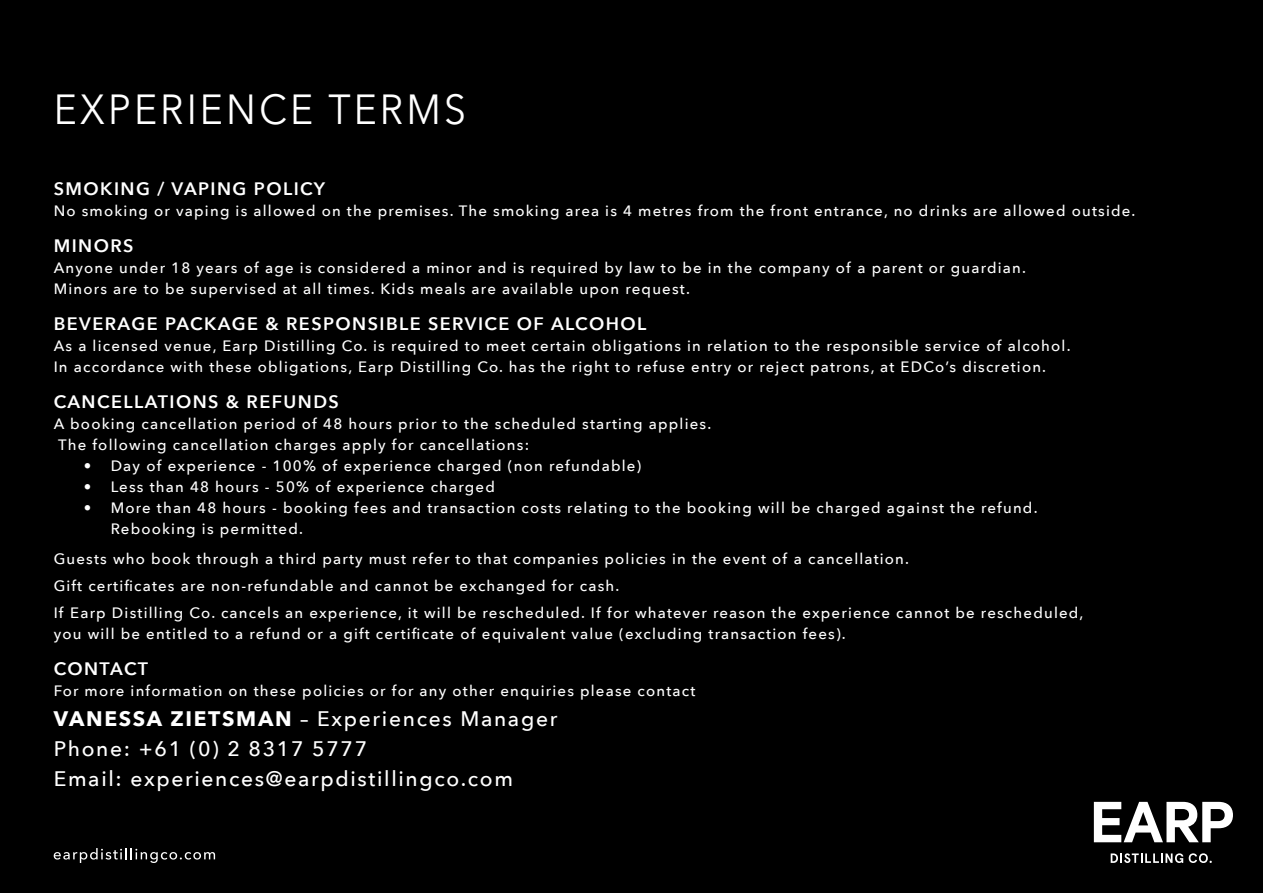
<style>
.page{position:relative;width:1263px;height:893px;background:#000}
.page>*{position:absolute;margin:0;border:0;box-sizing:border-box;transform-origin:0 0}
.t1{font:42px "Avenir Next";letter-spacing:.08em;color:#fff;scale:.93 1}
.t2{font:500 21px/30px "Avenir Next";letter-spacing:.08em;color:#fff}
.t3{font:600 18px "Avenir Next";letter-spacing:.08em;color:#fff}
.t4{font:500 15px/21px "Avenir Next";letter-spacing:.08em;color:#fff}
.s1{font-weight:700}
</style>
<div class="page">
<svg style="left:54px;top:848px;width:161px;height:15px"></svg>
<svg style="left:1094px;top:802px;width:139px;height:40px"></svg>
<svg style="left:1111px;top:853px;width:72px;height:10px"></svg>
<svg style="left:1189px;top:853px;width:23px;height:10px"></svg>
<h1 class="t1" style="left:54px;top:74px;width:445px">EXPERIENCE TERMS</h1>
<p class="t3" style="left:54px;top:173px;width:273px">SMOKING / VAPING POLICY</p>
<p class="t4" style="left:54px;top:199px;width:1083px">No smoking or vaping is allowed on the premises. The smoking area is 4 metres from the front entrance, no drinks are allowed outside.</p>
<p class="t3" style="left:54px;top:230px;width:81px">MINORS</p>
<p class="t4" style="left:54px;top:256px;width:974px">Anyone under 18 years of age is considered a minor and is required by law to be in the company of a parent or guardian.<br>Minors are to be supervised at all times. Kids meals are available upon request.</p>
<p class="t3" style="left:54px;top:308px;width:594px">BEVERAGE PACKAGE &amp; RESPONSIBLE SERVICE OF ALCOHOL</p>
<p class="t4" style="left:54px;top:334px;width:1018px">As a licensed venue, Earp Distilling Co. is required to meet certain obligations in relation to the responsible service of alcohol.<br>In accordance with these obligations, Earp Distilling Co. has the right to refuse entry or reject patrons, at EDCo’s discretion.</p>
<p class="t3" style="left:54px;top:386px;width:287px">CANCELLATIONS &amp; REFUNDS</p>
<p class="t4" style="left:58px;top:412px;width:655px;text-indent:-5px">A booking cancellation period of 48 hours prior to the scheduled starting applies.<br>The following cancellation charges apply for cancellations:</p>
<p class="t4" style="left:84px;top:454px;width:559px">• Day of experience - 100% of experience charged (non refundable)</p>
<p class="t4" style="left:84px;top:475px;width:413px">• Less than 48 hours - 50% of experience charged</p>
<p class="t4" style="left:111px;top:496px;width:928px;text-indent:-27px">• More than 48 hours - booking fees and transaction costs relating to the booking will be charged against the refund.<br>Rebooking is permitted.</p>
<p class="t4" style="left:54px;top:544px;width:1031px;line-height:27px">Guests who book through a third party must refer to that companies policies in the event of a cancellation.<br>Gift certificates are non-refundable and cannot be exchanged for cash.<br>If Earp Distilling Co. cancels an experience, it will be rescheduled. If for whatever reason the experience cannot be rescheduled,</p>
<p class="t4" style="left:54px;top:622px;width:794px">you will be entitled to a refund or a gift certificate of equivalent value (excluding transaction fees).</p>
<p class="t3" style="left:54px;top:653px;width:96px">CONTACT</p>
<p class="t4" style="left:54px;top:679px;width:643px">For more information on these policies or for any other enquiries please contact</p>
<h2 class="t2" style="left:54px;top:703px;width:505px"><span class="s1">VANESSA ZIETSMAN</span> – Experiences Manager<br>Phone: +61 (0) 2 8317 5777<br>Email: experiences@earpdistillingco.com</h2>
</div>
